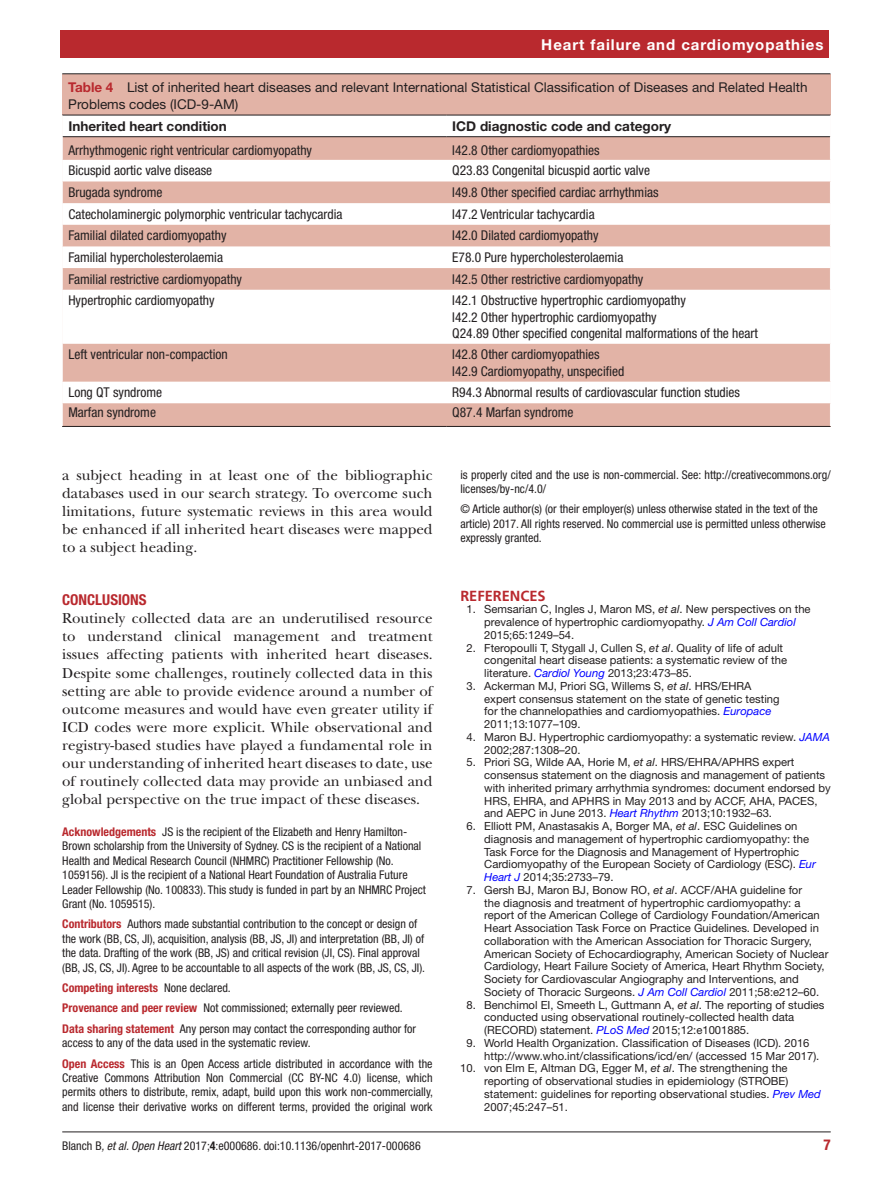
<style>
.page{position:relative;width:893px;height:1191px;background:#fff}
.page>*{position:absolute;margin:0;border:0;box-sizing:border-box;transform-origin:0 0}
.t1{font:15px/18px "New Baskerville";color:#231f20;text-align:justify}
.t2{font:700 15px "Helvetica Neue LT Std";letter-spacing:.065em;color:#fff}
.t3{font:700 condensed 15px "Helvetica Neue LT Std";color:#b9292e}
.t4{font:700 14.7px "Frutiger LT Std";color:#b9292e}
.t5{font:condensed 13.5px/16.2px "Helvetica Neue LT Std";color:#231f20}
.t6{font:13.5px/16.5px "Helvetica Neue LT Std";color:#231f20}
.t7{font:700 13.5px "Helvetica Neue LT Std";color:#231f20}
.t8{font:condensed 12px/14.4px "Helvetica Neue LT Std";color:#231f20}
.t9{font:11.25px/12.8px "Helvetica Neue LT Std";color:#231f20}
.s1{font-weight:700;color:#b9292e}
.s2{font-style:italic}
.s3{font-style:italic;color:#00f}
.s4{font-weight:700}
</style>
<div class="page">
<hr style="left:62px;top:1131px;width:769px;height:1px;background:#231f20">
<div style="left:61px;top:31px;width:768px;height:27px;background:#b9292e"></div>
<div style="left:62px;top:74px;width:768px;height:353px;background:#e2b3a6"></div>
<hr style="left:62px;top:73px;width:768px;height:1px;background:#231f20">
<svg style="left:63px;top:116px;width:767px;height:287px;fill:#fff"></svg>
<hr style="left:62px;top:115px;width:384px;height:1px;background:#231f20">
<hr style="left:62px;top:136px;width:384px;height:1px;background:#231f20">
<hr style="left:446px;top:115px;width:384px;height:1px;background:#231f20">
<hr style="left:446px;top:136px;width:384px;height:1px;background:#231f20">
<hr style="left:62px;top:426px;width:384px;height:1px;background:#231f20">
<hr style="left:446px;top:426px;width:384px;height:1px;background:#231f20">
<svg style="left:62px;top:115px;width:1px;height:175px"></svg>
<hr style="left:62px;top:290px;width:1px;height:54px;background:#fff">
<hr style="left:62px;top:344px;width:1px;height:38px;background:#fff">
<svg style="left:62px;top:382px;width:1px;height:44px"></svg>
<h1 class="t2" style="left:541px;top:35px;width:284px">Heart failure and cardiomyopathies</h1>
<p class="t6" style="left:68px;top:79px;width:741px"><span class="s1">Table 4</span> List of inherited heart diseases and relevant International Statistical Classification of Diseases and Related Health<br>Problems codes (ICD-9-AM)</p>
<p class="t7" style="left:68px;top:117px;width:160px">Inherited heart condition</p>
<p class="t7" style="left:452px;top:117px;width:220px">ICD diagnostic code and category</p>
<p class="t5" style="left:68px;top:142px;width:245px">Arrhythmogenic right ventricular cardiomyopathy</p>
<p class="t5" style="left:452px;top:142px;width:149px">I42.8 Other cardiomyopathies</p>
<p class="t5" style="left:68px;top:162px;width:145px">Bicuspid aortic valve disease</p>
<p class="t5" style="left:452px;top:162px;width:199px">Q23.83 Congenital bicuspid aortic valve</p>
<p class="t5" style="left:68px;top:184px;width:96px">Brugada syndrome</p>
<p class="t5" style="left:452px;top:184px;width:208px">I49.8 Other specified cardiac arrhythmias</p>
<p class="t5" style="left:68px;top:206px;width:276px">Catecholaminergic polymorphic ventricular tachycardia</p>
<p class="t5" style="left:452px;top:206px;width:144px">I47.2 Ventricular tachycardia</p>
<p class="t5" style="left:68px;top:227px;width:160px">Familial dilated cardiomyopathy</p>
<p class="t5" style="left:452px;top:227px;width:148px">I42.0 Dilated cardiomyopathy</p>
<p class="t5" style="left:68px;top:249px;width:156px">Familial hypercholesterolaemia</p>
<p class="t5" style="left:452px;top:249px;width:173px">E78.0 Pure hypercholesterolaemia</p>
<p class="t5" style="left:68px;top:271px;width:175px">Familial restrictive cardiomyopathy</p>
<p class="t5" style="left:452px;top:271px;width:193px">I42.5 Other restrictive cardiomyopathy</p>
<p class="t5" style="left:68px;top:292px;width:148px">Hypertrophic cardiomyopathy</p>
<p class="t5" style="left:452px;top:292px;width:307px">I42.1 Obstructive hypertrophic cardiomyopathy<br>I42.2 Other hypertrophic cardiomyopathy<br>Q24.89 Other specified congenital malformations of the heart</p>
<p class="t5" style="left:68px;top:346px;width:161px">Left ventricular non-compaction</p>
<p class="t5" style="left:452px;top:346px;width:173px">I42.8 Other cardiomyopathies<br>I42.9 Cardiomyopathy, unspecified</p>
<p class="t5" style="left:68px;top:384px;width:95px">Long QT syndrome</p>
<p class="t5" style="left:452px;top:384px;width:289px">R94.3 Abnormal results of cardiovascular function studies</p>
<p class="t5" style="left:68px;top:404px;width:89px">Marfan syndrome</p>
<p class="t5" style="left:452px;top:404px;width:123px">Q87.4 Marfan syndrome</p>
<p class="t1" style="left:62px;top:466px;width:372px">a subject heading in at least one of the bibliographic databases used in our search strategy. To overcome such limitations, future systematic reviews in this area would be enhanced if all inherited heart diseases were mapped to a subject heading.</p>
<h1 class="t3" style="left:62px;top:591px;width:86px">Conclusions</h1>
<p class="t1" style="left:62px;top:609px;width:372px">Routinely collected data are an underutilised resource to understand clinical management and treatment issues affecting patients with inherited heart diseases.<br>Despite some challenges, routinely collected data in this setting are able to provide evidence around a number of outcome measures and would have even greater utility if ICD codes were more explicit. While observational and registry-based studies have played a fundamental role in our understanding of inherited heart diseases to date, use of routinely collected data may provide an unbiased and global perspective on the true impact of these diseases.</p>
<p class="t8" style="left:62px;top:824px;width:365px"><span class="s1">Acknowledgements</span> JS is the recipient of the Elizabeth and Henry Hamilton-Brown scholarship from the University of Sydney. CS is the recipient of a National Health and Medical Research Council (NHMRC) Practitioner Fellowship (No.<br>1059156). JI is the recipient of a National Heart Foundation of Australia Future Leader Fellowship (No. 100833). This study is funded in part by an NHMRC Project Grant (No. 1059515).</p>
<p class="t8" style="left:62px;top:917px;width:364px"><span class="s1">Contributors</span> Authors made substantial contribution to the concept or design of the work (BB, CS, JI), acquisition, analysis (BB, JS, JI) and interpretation (BB, JI) of the data. Drafting of the work (BB, JS) and critical revision (JI, CS). Final approval (BB, JS, CS, JI). Agree to be accountable to all aspects of the work (BB, JS, CS, JI).</p>
<p class="t8" style="left:62px;top:977px;width:355px;line-height:20.4px"><span class="s1">Competing interests</span> None declared.<br><span class="s1">Provenance and peer review</span> Not commissioned; externally peer reviewed.<br><span class="s1">Data sharing statement</span> Any person may contact the corresponding author for</p>
<p class="t8" style="left:62px;top:1032px;width:372px;line-height:20.4px">access to any of the data used in the systematic review.<br><span class="s1">Open Access</span> This is an Open Access article distributed in accordance with the</p>
<p class="t8" style="left:62px;top:1070px;width:372px;text-align:justify">Creative Commons Attribution Non Commercial (CC BY-NC 4.0) license, which permits others to distribute, remix, adapt, build upon this work non-commercially, and license their derivative works on different terms, provided the original work</p>
<p class="t8" style="left:460px;top:467px;width:372px">is properly cited and the use is non-commercial. See: http://creativecommons.org/ licenses/by-nc/4.0/</p>
<p class="t8" style="left:460px;top:502px;width:367px">© Article author(s) (or their employer(s) unless otherwise stated in the text of the article) 2017. All rights reserved. No commercial use is permitted unless otherwise expressly granted.</p>
<h2 class="t4" style="left:460px;top:587px;width:87px">REFERENCES</h2>
<p class="t9" style="left:484px;top:603px;width:328px;text-indent:-18px">1. Semsarian C, Ingles J, Maron MS, <span class="s2">et al</span>. New perspectives on the prevalence of hypertrophic cardiomyopathy. <span class="s3">J Am Coll Cardiol<br></span>2015;65:1249–54.</p>
<p class="t9" style="left:484px;top:641px;width:304px;text-indent:-18px">2. Fteropoulli T, Stygall J, Cullen S, <span class="s2">et al</span>. Quality of life of adult congenital heart disease patients: a systematic review of the literature. <span class="s3">Cardiol Young</span> 2013;23:473–85.</p>
<p class="t9" style="left:484px;top:679px;width:297px;text-indent:-18px">3. Ackerman MJ, Priori SG, Willems S, <span class="s2">et al</span>. HRS/EHRA expert consensus statement on the state of genetic testing for the channelopathies and cardiomyopathies. <span class="s3">Europace </span>2011;13:1077–109.</p>
<p class="t9" style="left:484px;top:730px;width:347px;text-indent:-18px">4. Maron BJ. Hypertrophic cardiomyopathy: a systematic review. <span class="s3">JAMA<br></span>2002;287:1308–20.</p>
<p class="t9" style="left:484px;top:756px;width:348px;text-indent:-18px">5. Priori SG, Wilde AA, Horie M, <span class="s2">et al</span>. HRS/EHRA/APHRS expert consensus statement on the diagnosis and management of patients with inherited primary arrhythmia syndromes: document endorsed by HRS, EHRA, and APHRS in May 2013 and by ACCF, AHA, PACES, and AEPC in June 2013. <span class="s3">Heart Rhythm</span> 2013;10:1932–63.</p>
<p class="t9" style="left:484px;top:819px;width:333px;text-indent:-18px">6. Elliott PM, Anastasakis A, Borger MA, <span class="s2">et al</span>. ESC Guidelines on diagnosis and management of hypertrophic cardiomyopathy: the Task Force for the Diagnosis and Management of Hypertrophic Cardiomyopathy of the European Society of Cardiology (ESC). <span class="s3">Eur Heart J</span> 2014;35:2733–79.</p>
<p class="t9" style="left:484px;top:883px;width:346px;text-indent:-18px">7. Gersh BJ, Maron BJ, Bonow RO, <span class="s2">et al</span>. ACCF/AHA guideline for<br>the diagnosis and treatment of hypertrophic cardiomyopathy: a report of the American College of Cardiology Foundation/American Heart Association Task Force on Practice Guidelines. Developed in collaboration with the American Association for Thoracic Surgery, American Society of Echocardiography, American Society of Nuclear Cardiology, Heart Failure Society of America, Heart Rhythm Society, Society for Cardiovascular Angiography and Interventions, and Society of Thoracic Surgeons. <span class="s3">J Am Coll Cardiol</span> 2011;58:e212–60.</p>
<p class="t9" style="left:484px;top:998px;width:342px;text-indent:-18px">8. Benchimol EI, Smeeth L, Guttmann A, <span class="s2">et al</span>. The reporting of studies conducted using observational routinely-collected health data (RECORD) statement. <span class="s3">PLoS Med</span> 2015;12:e1001885.</p>
<p class="t9" style="left:484px;top:1036px;width:337px;text-indent:-18px">9. World Health Organization. Classification of Diseases (ICD). 2016 http://www.who.int/classifications/icd/en/ (accessed 15 Mar 2017).</p>
<p class="t9" style="left:484px;top:1062px;width:338px;text-indent:-24px">10. von Elm E, Altman DG, Egger M, <span class="s2">et al</span>. The strengthening the reporting of observational studies in epidemiology (STROBE) statement: guidelines for reporting observational studies. <span class="s3">Prev Med </span>2007;45:247–51.</p>
<p class="t8" style="left:62px;top:1138px;width:360px">Blanch B<span class="s2">, et al. Open Heart</span> 2017;<span class="s4">4</span>:e000686. doi:10.1136/openhrt-2017-000686</p>
<h1 class="t3" style="left:823px;top:1135px;width:9px">7</h1>
</div>
